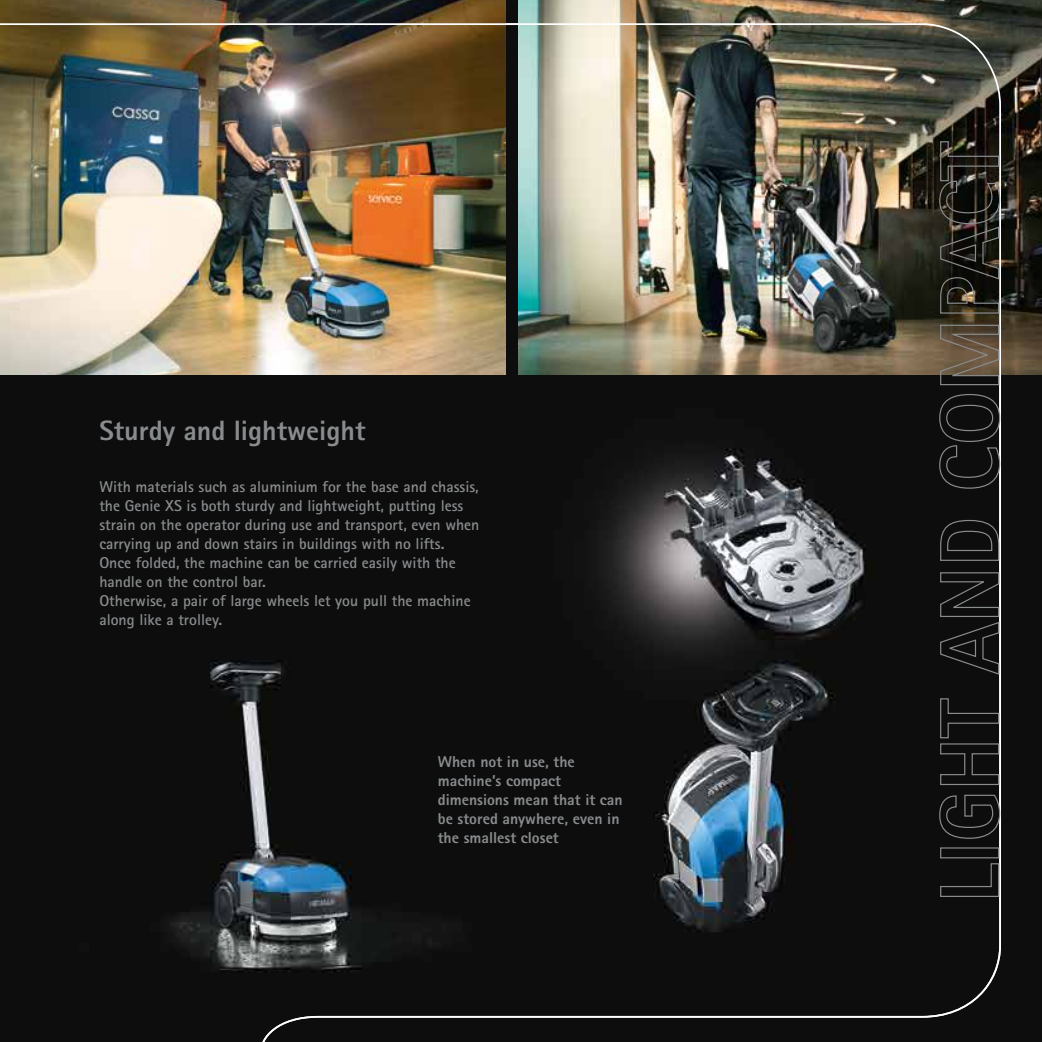
<style>
.page{position:relative;width:1042px;height:1042px;background:#fff}
.page>*{position:absolute;margin:0;border:0;box-sizing:border-box;transform-origin:0 0}
.t1{font:800 28px "Rotis Sans Serif";color:#898c8e}
.t2{font:700 15.75px/18.9px "Rotis Sans Serif";color:#898c8e}
.t3{font:800 15.75px/18.9px "Rotis Sans Serif";color:#898c8e}
</style>
<div class="page">
<img style="left:0;top:0;width:1042px;height:1042px">
<svg style="left:939px;top:862px;width:61px;height:35px;background:#1c1c1c"></svg>
<div style="left:940px;top:847px;width:59px;height:11px;border:1px solid #898c8e"></div>
<svg style="left:938px;top:794px;width:63px;height:45px;background:#232424"></svg>
<svg style="left:939px;top:697px;width:61px;height:88px;background:#1d1e1e"></svg>
<svg style="left:939px;top:571px;width:61px;height:104px;background:#1e1f1f"></svg>
<svg style="left:939px;top:519px;width:61px;height:42px;background:#202121"></svg>
<svg style="left:938px;top:393px;width:63px;height:96px;background:#202020"></svg>
<svg style="left:939px;top:324px;width:61px;height:62px;background:#5f5243"></svg>
<svg style="left:938px;top:141px;width:63px;height:173px;background:#2f2d26"></svg>
<h1 class="t1" style="left:99px;top:413px;width:267px">Sturdy and lightweight</h1>
<p class="t2" style="left:99px;top:477px;width:381px">With materials such as aluminium for the base and chassis, the Genie XS is both sturdy and lightweight, putting less strain on the operator during use and transport, even when carrying up and down stairs in buildings with no lifts.<br>Once folded, the machine can be carried easily with the handle on the control bar.<br>Otherwise, a pair of large wheels let you pull the machine along like a trolley.</p>
<p class="t3" style="left:438px;top:752px;width:186px">When not in use, the machine’s compact dimensions mean that it can be stored anywhere, even in the smallest closet</p>
</div>
